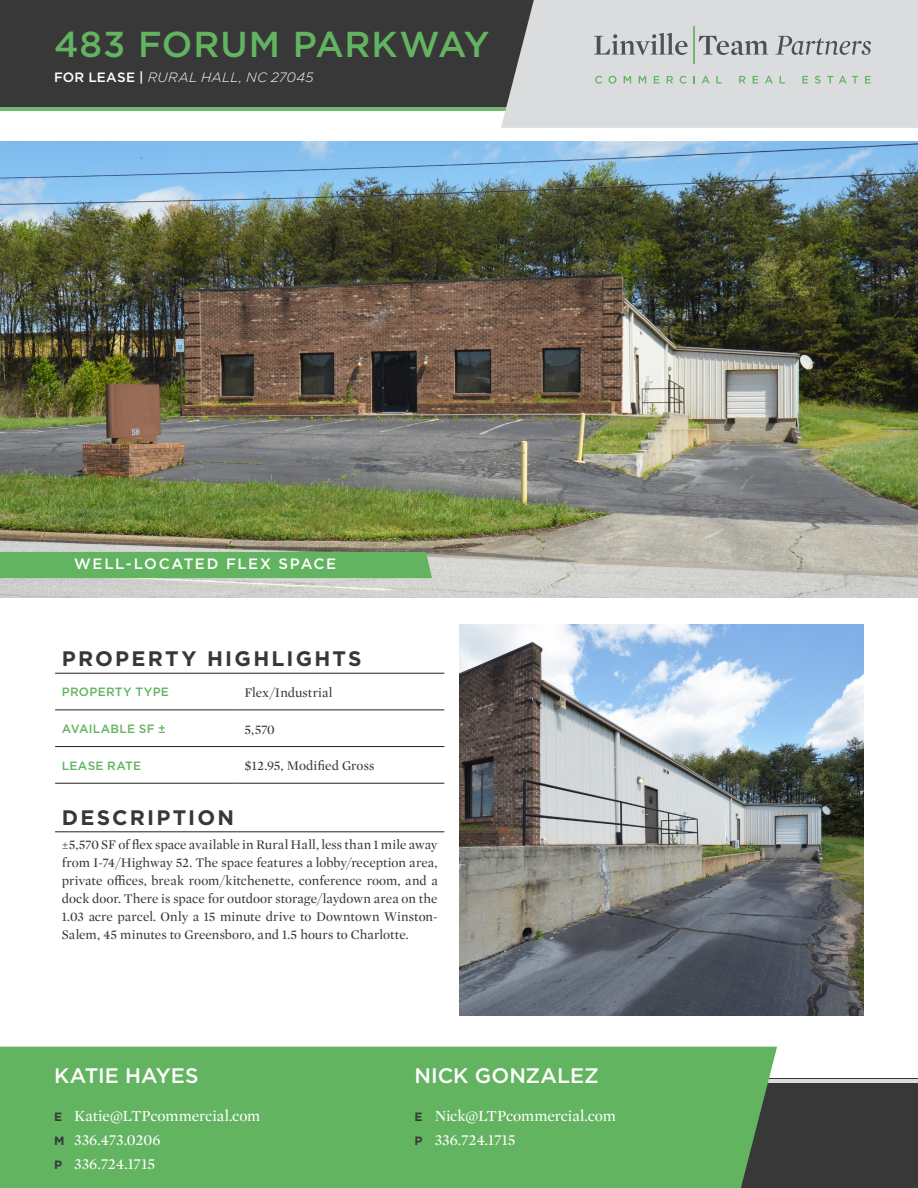
<style>
.page{position:relative;width:918px;height:1188px;background:#fff}
.page>*{position:absolute;margin:0;border:0;box-sizing:border-box;transform-origin:0 0}
.t1{font:500 36px "Gotham";letter-spacing:.025em;color:#63b461}
.t2{font:700 21px "Gotham";letter-spacing:.105em;color:#383839}
.t3{font:500 21px "Gotham";color:#fff}
.t4{font:15.75px/24px "Mercury Display";letter-spacing:-.005em;color:#fff}
.t5{font:500 15px "Gotham";letter-spacing:.105em;color:#fff}
.t6{font:13.5px/18px "Mercury Display";color:#383839;text-align:justify}
.t7{font:italic 300 13.5px "Gotham";letter-spacing:.02em;color:#fff}
.t8{font:500 12px "Gotham";letter-spacing:.02em;color:#63b461}
.s1{font-weight:500;font-style:normal}
.s2{font-family:"Gotham";font-weight:700;font-size:12px;color:#383839}
</style>
<div class="page">
<div style="left:0;top:1079px;width:918px;height:109px;background:#383839"></div>
<div style="left:0;top:0;width:918px;height:110px;background:#383839"></div>
<hr style="left:0;top:107px;width:918px;height:3px;background:#71b96c">
<div style="left:501px;top:0;width:417px;height:128px;background:#dbdcde"></div>
<svg style="left:594px;top:33px;width:94px;height:22px;background:#b1b3b7"></svg>
<hr style="left:693px;top:26px;width:1px;height:38px;background:#73b86a">
<svg style="left:699px;top:36px;width:69px;height:19px"></svg>
<svg style="left:775px;top:36px;width:96px;height:19px;background:#b5b7ba"></svg>
<svg style="left:595px;top:76px;width:7px;height:8px"></svg>
<svg style="left:608px;top:76px;width:8px;height:8px"></svg>
<svg style="left:624px;top:76px;width:7px;height:8px"></svg>
<svg style="left:639px;top:76px;width:7px;height:8px"></svg>
<svg style="left:654px;top:76px;width:5px;height:8px"></svg>
<svg style="left:667px;top:76px;width:6px;height:8px"></svg>
<svg style="left:680px;top:76px;width:7px;height:8px"></svg>
<svg style="left:693px;top:76px;width:2px;height:8px"></svg>
<svg style="left:702px;top:76px;width:8px;height:8px"></svg>
<svg style="left:716px;top:76px;width:6px;height:8px"></svg>
<svg style="left:739px;top:76px;width:7px;height:8px"></svg>
<svg style="left:753px;top:76px;width:5px;height:8px"></svg>
<svg style="left:765px;top:76px;width:8px;height:8px"></svg>
<svg style="left:780px;top:76px;width:5px;height:8px"></svg>
<svg style="left:802px;top:76px;width:6px;height:8px"></svg>
<svg style="left:815px;top:76px;width:6px;height:8px"></svg>
<svg style="left:827px;top:76px;width:6px;height:8px"></svg>
<svg style="left:839px;top:76px;width:19px;height:8px"></svg>
<svg style="left:865px;top:76px;width:6px;height:8px"></svg>
<hr style="left:0;top:1079px;width:918px;height:3px;background:#dbdcde">
<div style="left:0;top:1047px;width:777px;height:141px;background:#63b461"></div>
<img style="left:0;top:142px;width:918px;height:455px">
<img style="left:459px;top:624px;width:405px;height:391px">
<hr style="left:55px;top:710px;width:183px;height:1px;background:#231f20">
<hr style="left:238px;top:710px;width:206px;height:1px;background:#231f20">
<hr style="left:55px;top:746px;width:183px;height:1px;background:#231f20">
<hr style="left:238px;top:746px;width:206px;height:1px;background:#231f20">
<hr style="left:55px;top:783px;width:183px;height:1px;background:#231f20">
<hr style="left:238px;top:783px;width:206px;height:1px;background:#231f20">
<hr style="left:55px;top:673px;width:183px;height:1px;background:#231f20">
<hr style="left:238px;top:673px;width:206px;height:1px;background:#231f20">
<hr style="left:55px;top:831px;width:183px;height:1px;background:#231f20">
<hr style="left:238px;top:831px;width:206px;height:1px;background:#231f20">
<div style="left:0;top:552px;width:432px;height:26px;background:#63b461"></div>
<h1 class="t1" style="left:54px;top:20px;width:437px">483 FORUM PARKWAY</h1>
<p class="t7" style="left:54px;top:68px;width:261px"><span class="s1">FOR LEASE |</span> RURAL HALL, NC 27045</p>
<p class="t5" style="left:74px;top:554px;width:264px">WELL-LOCATED FLEX SPACE</p>
<p class="t2" style="left:62px;top:645px;width:301px">PROPERTY HIGHLIGHTS</p>
<p class="t8" style="left:62px;top:684px;width:109px">PROPERTY TYPE</p>
<p class="t6" style="left:245px;top:683px;width:89px">Flex/Industrial</p>
<p class="t8" style="left:62px;top:721px;width:105px">AVAILABLE SF ±</p>
<p class="t6" style="left:245px;top:720px;width:32px">5,570</p>
<p class="t8" style="left:62px;top:758px;width:81px">LEASE RATE</p>
<p class="t6" style="left:245px;top:756px;width:131px">$12.95, Modified Gross</p>
<p class="t2" style="left:62px;top:804px;width:174px">DESCRIPTION</p>
<p class="t6" style="left:62px;top:835px;width:377px">±5,570 SF of flex space available in Rural Hall, less than 1 mile away from I-74/Highway 52. The space features a lobby/reception area, private offices, break room/kitchenette, conference room, and a dock door. There is space for outdoor storage/laydown area on the 1.03 acre parcel. Only a 15 minute drive to Downtown Winston-Salem, 45 minutes to Greensboro, and 1.5 hours to Charlotte.</p>
<p class="t3" style="left:54px;top:1062px;width:146px">KATIE HAYES</p>
<p class="t4" style="left:54px;top:1103px;width:208px"><span class="s2">E</span> Katie@LTPcommercial.com<br><span class="s2">M</span> 336.473.0206<br><span class="s2">P</span> 336.724.1715</p>
<p class="t3" style="left:414px;top:1062px;width:186px">NICK GONZALEZ</p>
<p class="t4" style="left:414px;top:1103px;width:203px"><span class="s2">E</span> Nick@LTPcommercial.com<br><span class="s2">P</span> 336.724.1715</p>
</div>
